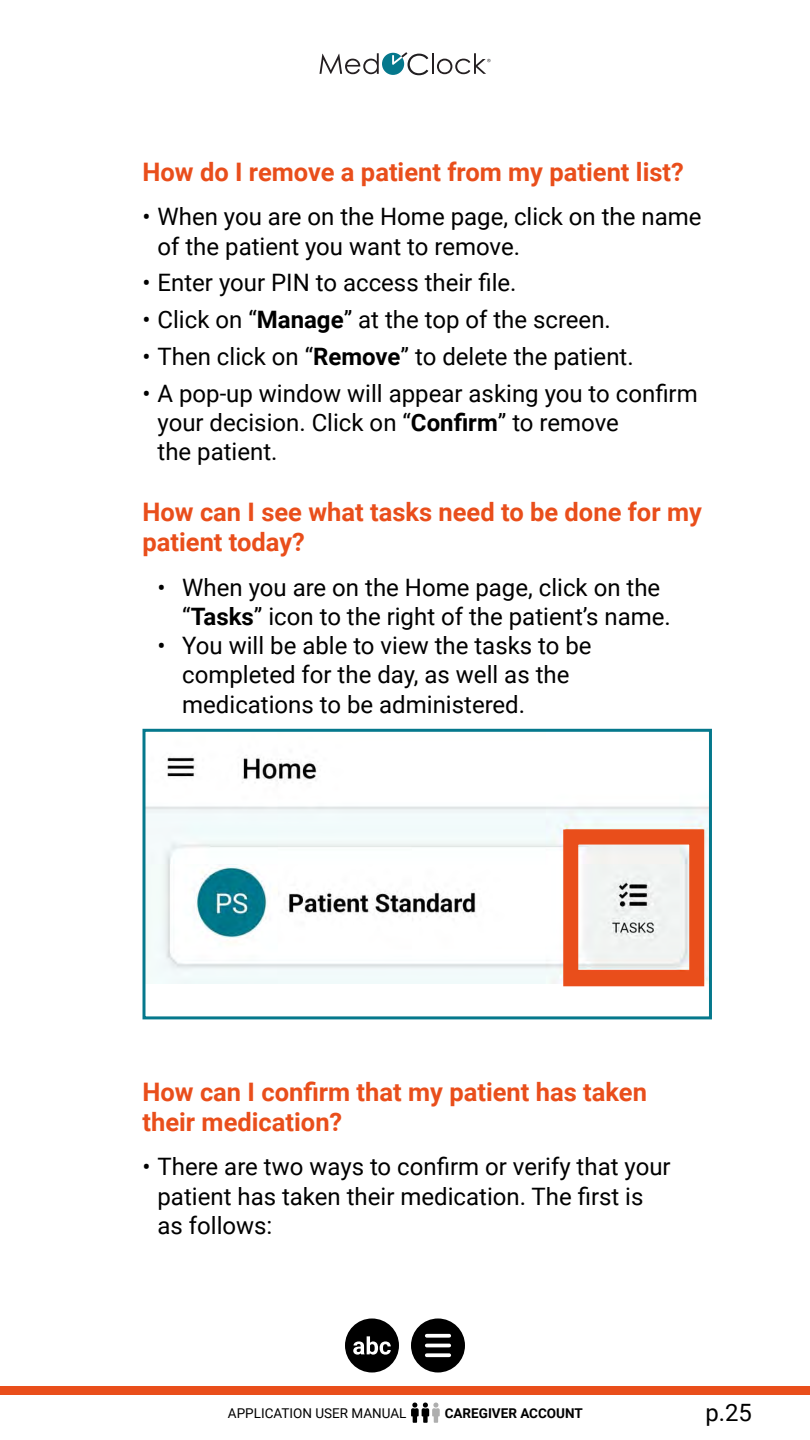
<style>
.page{position:relative;width:810px;height:1440px;background:#fff}
.page>*{position:absolute;margin:0;border:0;box-sizing:border-box;transform-origin:0 0}
.t1{font:700 25.5px/30.6px "Roboto";color:#e94e1b}
.t2{font:24px/29.2px "Roboto";color:#000}
.t3{font:23.85px "Roboto";color:#000}
.t4{font:13.5px "Roboto";color:#000}
.t5{font:700 13.5px "Roboto";color:#000}
.s1{font-weight:700}
</style>
<div class="page">
<div style="left:0;top:1386px;width:810px;height:9px;background:#e94e1b"></div>
<div style="left:382px;top:53px;width:22px;height:22px;background:#05788c;border-radius:50%"></div>
<svg style="left:320px;top:53px;width:59px;height:21px"></svg>
<hr style="left:432px;top:53px;width:2px;height:21px;background:#241f21">
<svg style="left:392px;top:52px;width:36px;height:23px"></svg>
<svg style="left:437px;top:53px;width:53px;height:21px"></svg>
<div style="left:411px;top:1318px;width:54px;height:54px;background:#000;border-radius:50%"></div>
<svg style="left:427px;top:1334px;width:22px;height:4px"></svg>
<hr style="left:427px;top:1344px;width:22px;height:3px;background:#fff">
<svg style="left:427px;top:1353px;width:22px;height:4px"></svg>
<div style="left:345px;top:1318px;width:54px;height:54px;background:#000;border-radius:50%"></div>
<svg style="left:353px;top:1336px;width:38px;height:19px"></svg>
<svg style="left:411px;top:1403px;width:29px;height:20px"></svg>
<img style="left:146px;top:756px;width:562px;height:228px">
<div style="left:142px;top:729px;width:570px;height:290px;border:3px solid #05788c"></div>
<div style="left:563px;top:830px;width:141px;height:156px;border:15px solid #e94e1b"></div>
<p class="t1" style="left:142px;top:156px;width:543px">How do I remove a patient from my patient list?</p>
<p class="t2" style="left:158px;top:201px;width:546px;text-indent:-15px">• When you are on the Home page, click on the name of the patient you want to remove.</p>
<p class="t2" style="left:142px;top:267px;width:376px">• Enter your PIN to access their file.</p>
<p class="t2" style="left:142px;top:304px;width:470px">• Click on “<span class="s1">Manage</span>” at the top of the screen.</p>
<p class="t2" style="left:142px;top:341px;width:493px">• Then click on “<span class="s1">Remove</span>” to delete the patient.</p>
<p class="t2" style="left:158px;top:378px;width:542px;text-indent:-15px">• A pop-up window will appear asking you to confirm your decision. Click on “<span class="s1">Confirm</span>” to remove<br>the patient.</p>
<p class="t1" style="left:142px;top:495px;width:561px">How can I see what tasks need to be done for my patient today?</p>
<p class="t2" style="left:182px;top:572px;width:490px;text-indent:-25px">• When you are on the Home page, click on the “<span class="s1">Tasks</span>” icon to the right of the patient’s name.</p>
<p class="t2" style="left:182px;top:630px;width:411px;text-indent:-25px">• You will be able to view the tasks to be completed for the day, as well as the medications to be administered.</p>
<p class="t1" style="left:142px;top:1075px;width:506px">How can I confirm that my patient has taken their medication?</p>
<p class="t2" style="left:158px;top:1151px;width:515px;text-indent:-15px">• There are two ways to confirm or verify that your patient has taken their medication. The first is as follows:</p>
<p class="t4" style="left:228px;top:1404px;width:180px">APPLICATION USER MANUAL</p>
<p class="t5" style="left:445px;top:1404px;width:140px">CAREGIVER ACCOUNT</p>
<p class="t3" style="left:705px;top:1396px;width:48px">p.25</p>
</div>
